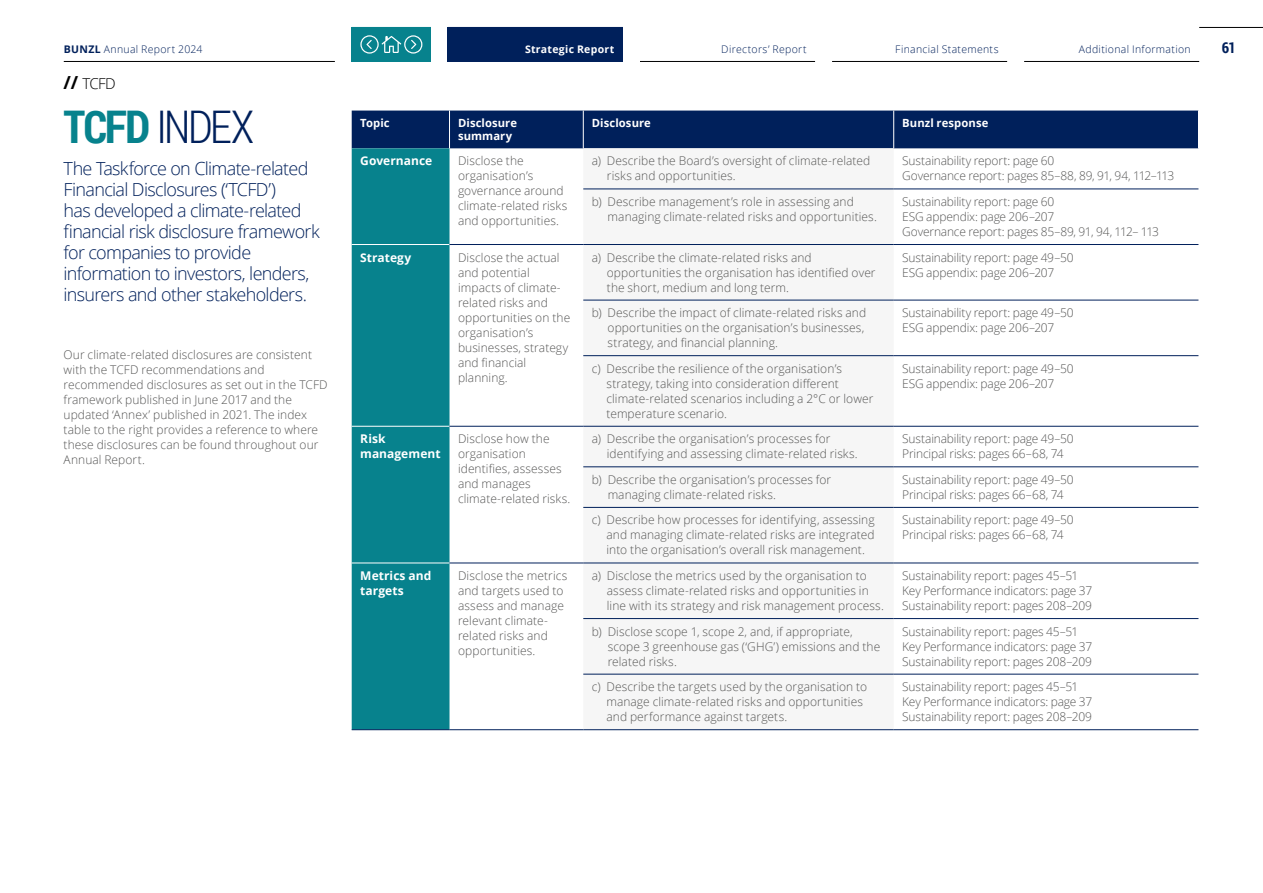
<style>
.page{position:relative;width:1263px;height:893px;background:#fff}
.page>*{position:absolute;margin:0;border:0;box-sizing:border-box;transform-origin:0 0}
.t1{font:300 45px "Roboto Condensed";letter-spacing:-.065em;color:#00205b}
.t2{font:300 18px/21px "Open Sans";letter-spacing:-.04em;color:#00205b}
.t3{font:300 15px "Open Sans";color:#000}
.t4{font:700 15px "Roboto Condensed";color:#00205b}
.t5{font:300 12px/15px "Open Sans";letter-spacing:.005em;color:#565655}
.t6{font:300 12px/15px "Open Sans";letter-spacing:-.015em;color:#565655}
.t7{font:700 12px/15px "Open Sans";letter-spacing:.005em;color:#fff}
.t8{font:700 11.25px/12.8px "Open Sans";letter-spacing:.01em;color:#fff}
.t9{font:300 10.5px "Open Sans";letter-spacing:.03em;color:#00205b}
.t10{font:700 10.5px "Open Sans";letter-spacing:.03em;color:#fff}
.s1{font-weight:700}
.s2{font-weight:700;font-size:18px}
.s3{font-weight:700;color:#07828d}
</style>
<div class="page">
<div style="left:352px;top:111px;width:846px;height:37px;background:#00205b"></div>
<div style="left:352px;top:148px;width:97px;height:581px;background:#07828d"></div>
<div style="left:583px;top:148px;width:311px;height:526px;background:#f6f6f6"></div>
<hr style="left:352px;top:729px;width:97px;height:1px;background:#00205b">
<hr style="left:449px;top:729px;width:134px;height:1px;background:#00205b">
<hr style="left:583px;top:729px;width:311px;height:1px;background:#00205b">
<hr style="left:894px;top:729px;width:304px;height:1px;background:#00205b">
<hr style="left:449px;top:111px;width:1px;height:37px;background:#fff">
<hr style="left:583px;top:111px;width:1px;height:37px;background:#fff">
<hr style="left:893px;top:111px;width:1px;height:37px;background:#fff">
<hr style="left:352px;top:244px;width:97px;height:1px;background:#fff">
<hr style="left:352px;top:426px;width:97px;height:1px;background:#fff">
<hr style="left:352px;top:563px;width:97px;height:1px;background:#fff">
<hr style="left:583px;top:674px;width:311px;height:1px;background:#00205b">
<hr style="left:894px;top:674px;width:304px;height:1px;background:#00205b">
<hr style="left:449px;top:244px;width:134px;height:1px;background:#00205b">
<hr style="left:449px;top:426px;width:134px;height:1px;background:#00205b">
<hr style="left:449px;top:563px;width:134px;height:1px;background:#00205b">
<hr style="left:583px;top:189px;width:311px;height:1px;background:#00205b">
<hr style="left:894px;top:189px;width:304px;height:1px;background:#00205b">
<hr style="left:583px;top:244px;width:311px;height:1px;background:#00205b">
<hr style="left:894px;top:244px;width:304px;height:1px;background:#00205b">
<hr style="left:583px;top:300px;width:311px;height:1px;background:#00205b">
<hr style="left:894px;top:300px;width:304px;height:1px;background:#00205b">
<hr style="left:583px;top:355px;width:311px;height:1px;background:#00205b">
<hr style="left:894px;top:355px;width:304px;height:1px;background:#00205b">
<hr style="left:583px;top:426px;width:311px;height:1px;background:#00205b">
<hr style="left:894px;top:426px;width:304px;height:1px;background:#00205b">
<hr style="left:583px;top:467px;width:311px;height:1px;background:#00205b">
<hr style="left:894px;top:467px;width:304px;height:1px;background:#00205b">
<hr style="left:583px;top:507px;width:311px;height:1px;background:#00205b">
<hr style="left:894px;top:507px;width:304px;height:1px;background:#00205b">
<hr style="left:583px;top:563px;width:311px;height:1px;background:#00205b">
<hr style="left:894px;top:563px;width:304px;height:1px;background:#00205b">
<hr style="left:583px;top:618px;width:311px;height:1px;background:#00205b">
<hr style="left:894px;top:618px;width:304px;height:1px;background:#00205b">
<div style="left:352px;top:27px;width:79px;height:34px;background:#07828d"></div>
<div style="left:448px;top:27px;width:175px;height:34px;background:#00205b"></div>
<hr style="left:1199px;top:27px;width:64px;height:1px;background:#000">
<hr style="left:64px;top:61px;width:271px;height:1px;background:#000">
<hr style="left:640px;top:61px;width:175px;height:1px;background:#000">
<hr style="left:832px;top:61px;width:175px;height:1px;background:#000">
<hr style="left:1024px;top:61px;width:175px;height:1px;background:#000">
<hr style="left:352px;top:61px;width:79px;height:1px;background:#07828d">
<hr style="left:448px;top:61px;width:175px;height:1px;background:#00205b">
<svg style="left:360px;top:35px;width:62px;height:19px"></svg>
<p class="t9" style="left:64px;top:42px;width:140px"><span class="s1">BUNZL</span> Annual Report 2024</p>
<p class="t10" style="left:525px;top:42px;width:91px">Strategic Report</p>
<p class="t9" style="left:721px;top:42px;width:87px">Directors’ Report</p>
<p class="t9" style="left:895px;top:42px;width:105px">Financial Statements</p>
<p class="t9" style="left:1079px;top:42px;width:113px">Additional Information</p>
<p class="t4" style="left:1222px;top:37px;width:16px">61</p>
<p class="t3" style="left:64px;top:74px;width:54px"><span class="s2">//</span> TCFD</p>
<h1 class="t1" style="left:64px;top:95px;width:192px"><span class="s3">TCFD</span> INDEX</h1>
<h2 class="t2" style="left:64px;top:157px;width:258px">The Taskforce on Climate-related Financial Disclosures (‘TCFD’)<br>has developed a climate‑related financial risk disclosure framework for companies to provide information to investors, lenders, insurers and other stakeholders.</h2>
<p class="t5" style="left:64px;top:347px;width:266px">Our climate-related disclosures are consistent with the TCFD recommendations and recommended disclosures as set out in the TCFD framework published in June 2017 and the updated ‘Annex’ published in 2021. The index table to the right provides a reference to where these disclosures can be found throughout our Annual Report.</p>
<p class="t8" style="left:360px;top:116px;width:31px">Topic</p>
<p class="t8" style="left:458px;top:116px;width:61px">Disclosure summary</p>
<p class="t8" style="left:592px;top:116px;width:61px">Disclosure</p>
<p class="t8" style="left:902px;top:116px;width:88px">Bunzl response</p>
<p class="t7" style="left:360px;top:153px;width:74px">Governance</p>
<p class="t5" style="left:458px;top:153px;width:111px">Disclose the organisation’s governance around climate-related risks and opportunities.</p>
<p class="t5" style="left:607px;top:153px;width:265px;text-indent:-15px">a) Describe the Board’s oversight of climate-related risks and opportunities.</p>
<p class="t6" style="left:902px;top:153px;width:273px">Sustainability report: page 60<br>Governance report: pages 85–88, 89, 91, 94, 112–113</p>
<p class="t5" style="left:608px;top:194px;width:271px;text-indent:-16px">b) Describe management’s role in assessing and managing climate-related risks and opportunities.</p>
<p class="t6" style="left:902px;top:194px;width:258px">Sustainability report: page 60<br>ESG appendix: page 206–207<br>Governance report: pages 85–89, 91, 94, 112– 113</p>
<p class="t7" style="left:360px;top:249px;width:53px">Strategy</p>
<p class="t5" style="left:458px;top:249px;width:114px">Disclose the actual and potential impacts of climate&shy;related risks and opportunities on the organisation’s businesses, strategy and financial planning.</p>
<p class="t5" style="left:607px;top:249px;width:270px;text-indent:-15px">a) Describe the climate-related risks and opportunities the organisation has identified over the short, medium and long term.</p>
<p class="t6" style="left:902px;top:249px;width:173px">Sustainability report: page 49–50<br>ESG appendix: page 206–207</p>
<p class="t5" style="left:608px;top:305px;width:260px;text-indent:-16px">b) Describe the impact of climate-related risks and opportunities on the organisation’s businesses, strategy, and financial planning.</p>
<p class="t6" style="left:902px;top:305px;width:173px">Sustainability report: page 49–50<br>ESG appendix: page 206–207</p>
<p class="t5" style="left:606px;top:361px;width:268px;text-indent:-15px">c) Describe the resilience of the organisation’s strategy, taking into consideration different climate-related scenarios including a 2°C or lower temperature scenario.</p>
<p class="t6" style="left:902px;top:361px;width:173px">Sustainability report: page 49–50<br>ESG appendix: page 206–207</p>
<p class="t7" style="left:360px;top:431px;width:82px">Risk management</p>
<p class="t5" style="left:458px;top:431px;width:114px">Disclose how the organisation identifies, assesses and manages climate-related risks.</p>
<p class="t5" style="left:607px;top:431px;width:252px;text-indent:-15px">a) Describe the organisation’s processes for identifying and assessing climate-related risks.</p>
<p class="t6" style="left:902px;top:431px;width:173px">Sustainability report: page 49–50<br>Principal risks: pages 66–68, 74</p>
<p class="t5" style="left:608px;top:472px;width:225px;text-indent:-16px">b) Describe the organisation’s processes for managing climate-related risks.</p>
<p class="t6" style="left:902px;top:472px;width:173px">Sustainability report: page 49–50<br>Principal risks: pages 66–68, 74</p>
<p class="t5" style="left:606px;top:512px;width:270px;text-align:justify;text-indent:-15px">c) Describe how processes for identifying, assessing and managing climate-related risks are integrated into the organisation’s overall risk management.</p>
<p class="t6" style="left:902px;top:512px;width:173px">Sustainability report: page 49–50<br>Principal risks: pages 66–68, 74</p>
<p class="t7" style="left:360px;top:568px;width:73px">Metrics and targets</p>
<p class="t5" style="left:458px;top:568px;width:111px">Disclose the metrics and targets used to assess and manage relevant climate&shy;related risks and opportunities.</p>
<p class="t5" style="left:607px;top:568px;width:278px;text-indent:-15px">a) Disclose the metrics used by the organisation to assess climate-related risks and opportunities in line with its strategy and risk management process.</p>
<p class="t6" style="left:902px;top:568px;width:191px">Sustainability report: pages 45–51<br>Key Performance indicators: page 37<br>Sustainability report: pages 208–209</p>
<p class="t5" style="left:608px;top:623px;width:274px;text-indent:-16px">b) Disclose scope 1, scope 2, and, if appropriate, scope 3 greenhouse gas (‘GHG’) emissions and the related risks.</p>
<p class="t6" style="left:902px;top:623px;width:191px">Sustainability report: pages 45–51<br>Key Performance indicators: page 37<br>Sustainability report: pages 208–209</p>
<p class="t5" style="left:606px;top:679px;width:262px;text-indent:-15px">c) Describe the targets used by the organisation to manage climate-related risks and opportunities and performance against targets.</p>
<p class="t6" style="left:902px;top:679px;width:191px">Sustainability report: pages 45–51<br>Key Performance indicators: page 37<br>Sustainability report: pages 208–209</p>
</div>
